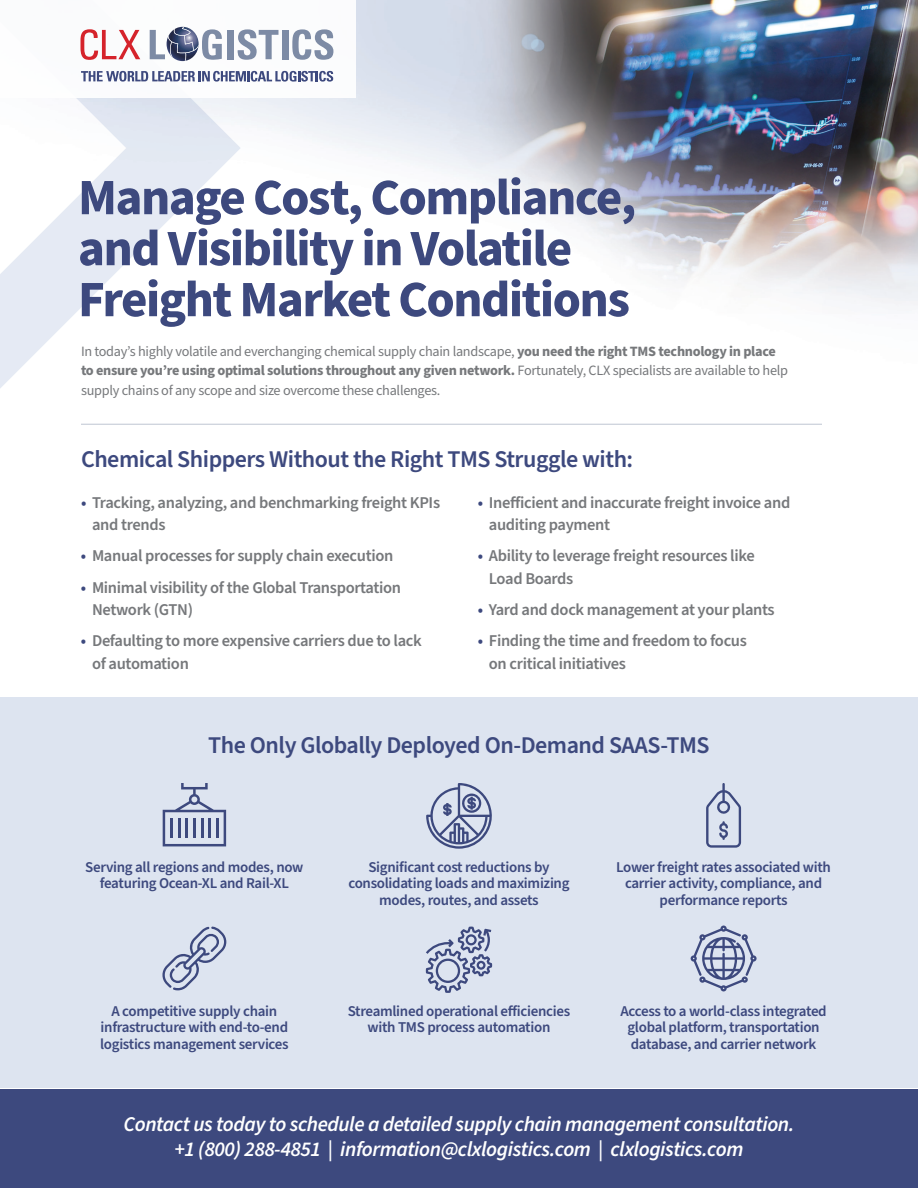
<style>
.page{position:relative;width:918px;height:1188px;background:#fff}
.page>*{position:absolute;margin:0;border:0;box-sizing:border-box;transform-origin:0 0}
.t1{font:700 51px/51px "Source Sans Pro";letter-spacing:-.03em;color:#3d497e}
.t2{font:600 24px "Source Sans Pro";letter-spacing:-.02em;color:#3d497e}
.t3{font:italic 600 21px/25.5px "Source Sans Pro";letter-spacing:-.02em;color:#fff;text-align:center}
.t4{font:600 16.5px/22.5px "Source Sans Pro";letter-spacing:-.02em;color:#76787b}
.t5{font:600 15px/16.5px "Source Sans Pro";letter-spacing:-.02em;color:#3d497e;text-align:center}
.t6{font:14.25px/19.5px "Source Sans Pro";letter-spacing:-.02em;color:#76787b}
.s1{font-weight:700}
.s2{color:#3d497e}
</style>
<div class="page">
<img style="left:241px;top:0;width:677px;height:424px">
<svg style="left:0;top:98px;width:241px;height:326px"></svg>
<div style="left:0;top:697px;width:918px;height:391px;background:#dde4f0"></div>
<div style="left:0;top:0;width:356px;height:98px;background:#fff"></div>
<svg style="left:81px;top:29px;width:59px;height:31px"></svg>
<div style="left:227px;top:30px;width:6px;height:29px;background:#7d8ba5"></div>
<svg style="left:237px;top:29px;width:41px;height:31px"></svg>
<div style="left:282px;top:30px;width:6px;height:29px;background:#7d8ba5"></div>
<svg style="left:292px;top:29px;width:41px;height:31px"></svg>
<svg style="left:81px;top:71px;width:252px;height:11px"></svg>
<svg style="left:150px;top:27px;width:72px;height:34px"></svg>
<div style="left:0;top:1089px;width:918px;height:99px;background:#3d497e"></div>
<hr style="left:81px;top:424px;width:741px;height:1px;background:#7d8ba5">
<svg style="left:163px;top:783px;width:63px;height:63px"></svg>
<svg style="left:426px;top:783px;width:66px;height:66px"></svg>
<svg style="left:706px;top:783px;width:35px;height:65px"></svg>
<svg style="left:426px;top:927px;width:66px;height:66px"></svg>
<svg style="left:691px;top:926px;width:66px;height:65px"></svg>
<svg style="left:162px;top:927px;width:64px;height:63px"></svg>
<h1 class="t1" style="left:78px;top:173px;width:560px">Manage Cost, Compliance, and Visibility in Volatile<br>Freight Market Conditions</h1>
<p class="t6" style="left:81px;top:342px;width:709px">In today’s highly volatile and everchanging chemical supply chain landscape, <span class="s1">you need the right TMS technology in place to ensure you’re using optimal solutions throughout any given network.</span> Fortunately, CLX specialists are available to help supply chains of any scope and size overcome these challenges.</p>
<h2 class="t2" style="left:81px;top:443px;width:554px">Chemical Shippers Without the Right TMS Struggle with:</h2>
<p class="t4" style="left:92px;top:492px;width:350px;text-indent:-11px"><span class="s2">•</span> Tracking, analyzing, and benchmarking freight KPIs and trends</p>
<p class="t4" style="left:81px;top:545px;width:314px"><span class="s2">•</span> Manual processes for supply chain execution</p>
<p class="t4" style="left:92px;top:576px;width:311px;text-indent:-11px"><span class="s2">•</span> Minimal visibility of the Global Transportation<br>Network (GTN)</p>
<p class="t4" style="left:92px;top:630px;width:331px;text-indent:-11px"><span class="s2">•</span> Defaulting to more expensive carriers due to lack of automation</p>
<p class="t4" style="left:489px;top:492px;width:303px;text-indent:-11px"><span class="s2">•</span> Inefficient and inaccurate freight invoice and auditing payment</p>
<p class="t4" style="left:489px;top:545px;width:267px;text-indent:-11px"><span class="s2">•</span> Ability to leverage freight resources like<br>Load Boards</p>
<p class="t4" style="left:478px;top:599px;width:298px"><span class="s2">•</span> Yard and dock management at your plants</p>
<p class="t4" style="left:489px;top:630px;width:260px;text-indent:-11px"><span class="s2">•</span> Finding the time and freedom to focus on critical initiatives</p>
<h2 class="t2" style="left:208px;top:729px;width:503px">The Only Globally Deployed On-Demand SAAS-TMS</h2>
<p class="t5" style="left:85px;top:859px;width:220px">Serving all regions and modes, now featuring Ocean-XL and Rail-XL</p>
<p class="t5" style="left:100px;top:1003px;width:190px">A competitive supply chain infrastructure with end-to-end logistics management services</p>
<p class="t5" style="left:348px;top:859px;width:223px">Significant cost reductions by consolidating loads and maximizing modes, routes, and assets</p>
<p class="t5" style="left:348px;top:1003px;width:224px">Streamlined operational efficiencies with TMS process automation</p>
<p class="t5" style="left:616px;top:859px;width:216px">Lower freight rates associated with carrier activity, compliance, and performance reports</p>
<p class="t5" style="left:620px;top:1003px;width:208px">Access to a world-class integrated global platform, transportation database, and carrier network</p>
<h3 class="t3" style="left:123px;top:1112px;width:673px">Contact us today to schedule a detailed supply chain management consultation. +1 (800) 288-4851 | information@clxlogistics.com | clxlogistics.com</h3>
</div>
